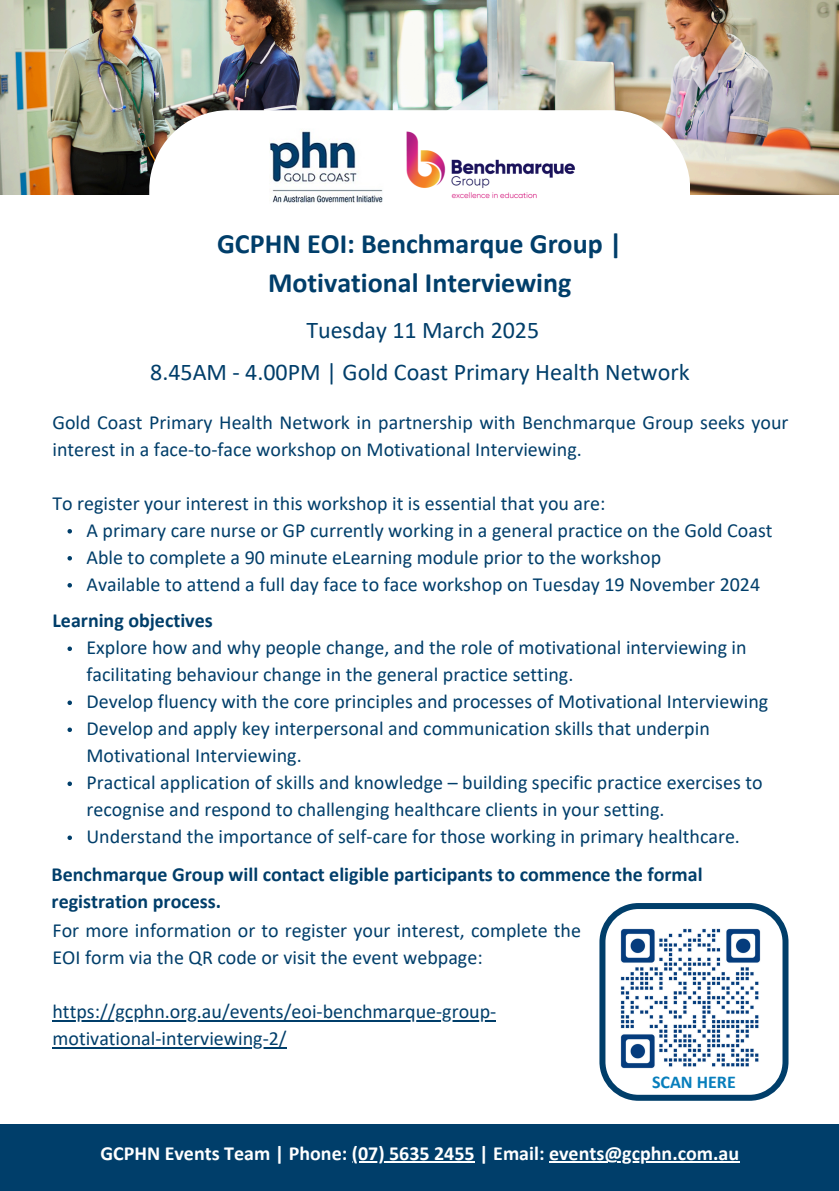
<style>
.page{position:relative;width:839px;height:1191px;background:#fff}
.page>*{position:absolute;margin:0;border:0;box-sizing:border-box;transform-origin:0 0}
.t1{font:700 28px/39px "Calibri";color:#003e6a;text-align:center}
.t2{font:24px "Calibri";color:#003e6a}
.t3{font:20px/27px "Calibri";color:#003e6a}
.t4{font:700 20px/27px "Calibri";color:#003e6a}
.t5{font:700 20px "Calibri";color:#fff}
.t6{font:700 18px "Calibri";color:#077ebc}
</style>
<div class="page">
<img style="left:0;top:0;width:838px;height:195px">
<svg style="left:149px;top:110px;width:541px;height:85px"></svg>
<div style="left:0;top:1124px;width:838px;height:67px;background:#003e6a"></div>
<svg style="left:599px;top:903px;width:189px;height:198px"></svg>
<img style="left:259px;top:125px;width:321px;height:78px">
<img style="left:615px;top:923px;width:150px;height:150px">
<hr style="left:352px;top:1162px;width:122px;height:1px;background:#fff">
<hr style="left:549px;top:1162px;width:190px;height:1px;background:#fff">
<svg style="left:67px;top:529px;width:5px;height:5px"></svg>
<svg style="left:67px;top:556px;width:5px;height:5px"></svg>
<svg style="left:67px;top:583px;width:5px;height:5px"></svg>
<svg style="left:67px;top:647px;width:5px;height:4px"></svg>
<svg style="left:67px;top:701px;width:5px;height:4px"></svg>
<svg style="left:67px;top:728px;width:5px;height:4px"></svg>
<svg style="left:67px;top:782px;width:5px;height:4px"></svg>
<svg style="left:67px;top:836px;width:5px;height:4px"></svg>
<hr style="left:52px;top:1020px;width:444px;height:1px;background:#003e6a">
<hr style="left:52px;top:1047px;width:235px;height:1px;background:#003e6a">
<p class="t1" style="left:217px;top:227px;width:407px">GCPHN EOI: Benchmarque Group |<br>Motivational Interviewing</p>
<p class="t2" style="left:306px;top:320px;width:234px">Tuesday 11 March 2025</p>
<p class="t2" style="left:150px;top:362px;width:541px">8.45AM - 4.00PM | Gold Coast Primary Health Network</p>
<p class="t3" style="left:52px;top:410px;width:737px">Gold Coast Primary Health Network in partnership with Benchmarque Group seeks your interest in a face-to-face workshop on Motivational Interviewing.</p>
<p class="t3" style="left:52px;top:491px;width:554px">To register your interest in this workshop it is essential that you are:</p>
<p class="t3" style="left:86px;top:518px;width:687px">A primary care nurse or GP currently working in a general practice on the Gold Coast</p>
<h5 class="t3" style="left:86px;top:545px;width:576px">Able to complete a 90 minute eLearning module prior to the workshop</h5>
<p class="t3" style="left:86px;top:572px;width:675px">Available to attend a full day face to face workshop on Tuesday 19 November 2024</p>
<p class="t4" style="left:52px;top:609px;width:162px">Learning objectives</p>
<p class="t3" style="left:86px;top:636px;width:661px">Explore how and why people change, and the role of motivational interviewing in facilitating behaviour change in the general practice setting.</p>
<p class="t3" style="left:86px;top:690px;width:683px">Develop fluency with the core principles and processes of Motivational Interviewing</p>
<h5 class="t3" style="left:86px;top:717px;width:625px">Develop and apply key interpersonal and communication skills that underpin<br>Motivational Interviewing.</h5>
<h4 class="t3" style="left:86px;top:771px;width:677px">Practical application of skills and knowledge – building specific practice exercises to recognise and respond to challenging healthcare clients in your setting.</h4>
<p class="t3" style="left:86px;top:825px;width:655px">Understand the importance of self-care for those working in primary healthcare.</p>
<p class="t4" style="left:52px;top:863px;width:652px">Benchmarque Group will contact eligible participants to commence the formal registration process.</p>
<p class="t3" style="left:52px;top:919px;width:530px">For more information or to register your interest, complete the<br>EOI form via the QR code or visit the event webpage:</p>
<p class="t3" style="left:52px;top:1000px;width:445px">https://gcphn.org.au/events/eoi-benchmarque-group-</p>
<h5 class="t3" style="left:52px;top:1027px;width:236px">motivational-interviewing-2/</h5>
<h3 class="t6" style="left:652px;top:1074px;width:85px">SCAN HERE</h3>
<h1 class="t5" style="left:100px;top:1145px;width:640px">GCPHN Events Team | Phone: (07) 5635 2455 | Email: events@gcphn.com.au</h1>
</div>
